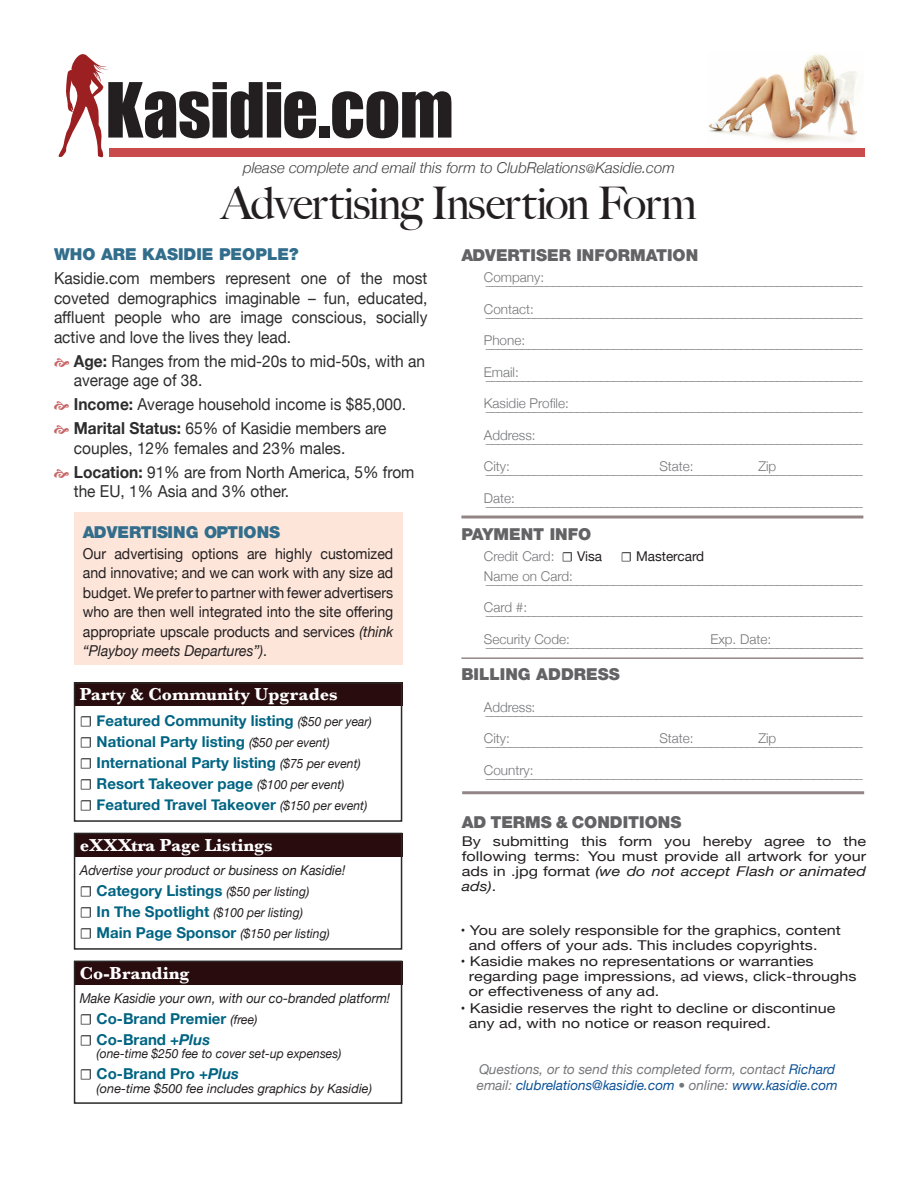
<style>
.page{position:relative;width:918px;height:1188px;background:#fff}
.page>*{position:absolute;margin:0;border:0;box-sizing:border-box;transform-origin:0 0}
.t1{font:500 45px "Big Caslon";letter-spacing:-.035em;color:#231f20}
.t2{font:700 18px "Baskerville";color:#fff}
.t3{font:16.5px/19.5px "Helvetica Neue";color:#2d2d2d;scale:.94 1}
.t4{font:900 16.5px "Helvetica Neue";color:#636366}
.t5{font:900 16.5px "Helvetica Neue";color:#326e8c}
.t6{font:700 15px "Helvetica Neue";color:#006482}
.t7{font:15px/19.5px "Helvetica Neue";color:#231f20;text-align:justify;scale:.94 1}
.t8{font:italic 300 15px "Helvetica Neue";color:#424242}
.t9{font:13.5px/28.5px "Helvetica Neue";color:#757679}
.t10{font:13.5px/15px "Helvetica Neue";color:#231f20;scale:.94 1}
.t11{font:300 13.5px "Helvetica Neue";color:#757679}
.t12{font:13.5px/15px "Helvetica Neue";color:#231f20;text-align:justify;scale:1.2 1}
.t13{font:italic 13.5px/16.2px "Helvetica Neue";color:#757679}
.t14{font:italic 13.5px "Helvetica Neue";color:#231f20;scale:.95 1}
.t15{font:13.5px "Helvetica Neue";color:#231f20}
.t16{font:italic 12.75px "Helvetica Neue";color:#231f20}
.s1{font-size:12px}
.s2{font-weight:700}
.s3{font-style:italic}
.s4{font-family:"Minion Pro";font-weight:400;color:#231f20}
.s5{font-weight:400;font-style:italic;font-size:12.75px;color:#231f20}
.s6{font-family:"Minion Pro";font-style:normal;font-size:15px}
.s7{font-weight:700;font-style:normal;font-size:15px;color:#006482}
.s8{font-weight:400;color:#231f20}
.s9{font-family:"Minion Pro"}
.s10{font-weight:300}
.s11{color:#0a5096}
</style>
<div class="page">
<div style="left:319px;top:126px;width:10px;height:12px;background:#231f20"></div>
<svg style="left:332px;top:91px;width:119px;height:47px"></svg>
<svg style="left:58px;top:54px;width:258px;height:104px"></svg>
<img style="left:709px;top:53px;width:148px;height:89px">
<div style="left:109px;top:148px;width:756px;height:9px;background:#c94b4b"></div>
<div style="left:74px;top:682px;width:328px;height:24px;background:#280c0e"></div>
<div style="left:74px;top:682px;width:328px;height:140px;border:2px solid #2a2928"></div>
<div style="left:74px;top:961px;width:328px;height:24px;background:#280c0e"></div>
<div style="left:74px;top:961px;width:328px;height:143px;border:2px solid #2a2928"></div>
<div style="left:74px;top:833px;width:328px;height:24px;background:#280c0e"></div>
<div style="left:74px;top:833px;width:328px;height:117px;border:2px solid #2a2928"></div>
<div style="left:74px;top:512px;width:328px;height:153px;background:#fde5da"></div>
<hr style="left:461px;top:516px;width:402px;height:3px;background:#280c0e">
<hr style="left:462px;top:791px;width:402px;height:3px;background:#280c0e">
<hr style="left:461px;top:657px;width:402px;height:2px;background:#280c0e">
<p class="t8" style="left:243px;top:156px;width:433px">please complete and email this form to ClubRelations<span class="s1">@</span>Kasidie.com</p>
<p class="t1" style="left:221px;top:166px;width:477px">Advertising Insertion Form</p>
<p class="t5" style="left:54px;top:245px;width:246px">WHO ARE KASIDIE PEOPLE?</p>
<p class="t3" style="left:54px;top:270px;width:399px;text-align:justify">Kasidie.com members represent one of the most coveted demographics imaginable – fun, educated, affluent people who are image conscious, socially active and love the lives they lead.</p>
<p class="t3" style="left:74px;top:352px;width:375px"><span class="s2">Age:</span> Ranges from the mid-20s to mid-50s, with an average age of 38.</p>
<p class="t3" style="left:74px;top:396px;width:355px"><span class="s2">Income:</span> Average household income is $85,000.</p>
<p class="t3" style="left:74px;top:420px;width:334px"><span class="s2">Marital Status:</span> 65% of Kasidie members are couples, 12% females and 23% males.</p>
<p class="t3" style="left:74px;top:463px;width:364px"><span class="s2">Location:</span> 91% are from North America, 5% from the EU, 1% Asia and 3% other.</p>
<p class="t4" style="left:461px;top:245px;width:238px">ADVERTISER INFORMATION</p>
<p class="t11" style="left:484px;top:266px;width:62px">Company:</p>
<p class="t9" style="left:486px;top:267px;width:379px">______________________________________________________________</p>
<p class="t11" style="left:484px;top:298px;width:52px">Contact:</p>
<p class="t9" style="left:486px;top:298px;width:379px">______________________________________________________________</p>
<p class="t11" style="left:484px;top:329px;width:43px">Phone:</p>
<p class="t9" style="left:486px;top:330px;width:379px">______________________________________________________________</p>
<p class="t11" style="left:484px;top:361px;width:37px">Email:</p>
<p class="t9" style="left:486px;top:361px;width:379px">______________________________________________________________</p>
<p class="t11" style="left:484px;top:392px;width:87px">Kasidie Profile:</p>
<p class="t9" style="left:486px;top:393px;width:379px">______________________________________________________________</p>
<p class="t11" style="left:484px;top:424px;width:53px">Address:</p>
<p class="t9" style="left:486px;top:424px;width:379px">______________________________________________________________</p>
<p class="t11" style="left:484px;top:455px;width:28px">City:</p>
<p class="t9" style="left:486px;top:456px;width:379px">______________________________________________________________</p>
<p class="t11" style="left:659px;top:455px;width:36px">State:</p>
<p class="t11" style="left:758px;top:455px;width:19px">Zip</p>
<p class="t11" style="left:484px;top:487px;width:33px">Date:</p>
<p class="t9" style="left:486px;top:487px;width:379px">______________________________________________________________</p>
<p class="t5" style="left:83px;top:522px;width:199px">ADVERTISING OPTIONS</p>
<p class="t7" style="left:83px;top:544px;width:332px">Our advertising options are highly customized and innovative; and we can work with any size ad budget. We prefer to partner with fewer advertisers who are then well integrated into the site offering appropriate upscale products and services <span class="s3">(think “Playboy meets Departures”)</span>.</p>
<p class="t2" style="left:80px;top:682px;width:259px">Party &amp; Community Upgrades</p>
<p class="t6" style="left:80px;top:709px;width:294px"><span class="s4">☐</span> Featured Community listing <span class="s5">($50 per year)</span></p>
<p class="t6" style="left:80px;top:730px;width:251px"><span class="s4">☐</span> National Party listing <span class="s5">($50 per event)</span></p>
<p class="t6" style="left:80px;top:751px;width:283px"><span class="s4">☐</span> International Party listing <span class="s5">($75 per event)</span></p>
<p class="t6" style="left:80px;top:772px;width:266px"><span class="s4">☐</span> Resort Takeover page <span class="s5">($100 per event)</span></p>
<p class="t6" style="left:80px;top:793px;width:289px"><span class="s4">☐</span> Featured Travel Takeover <span class="s5">($150 per event)</span></p>
<p class="t2" style="left:80px;top:832px;width:194px">eXXXtra Page Listings</p>
<p class="t14" style="left:80px;top:860px;width:281px">Advertise your product or business on Kasidie!</p>
<p class="t6" style="left:80px;top:879px;width:231px"><span class="s4">☐</span> Category Listings <span class="s5">($50 per listing)</span></p>
<p class="t16" style="left:80px;top:903px;width:225px"><span class="s6">☐</span> <span class="s7">In The Spotlight</span> ($100 per listing)</p>
<p class="t16" style="left:80px;top:924px;width:252px"><span class="s6">☐</span> <span class="s7">Main Page Sponsor</span> ($150 per listing)</p>
<p class="t2" style="left:80px;top:960px;width:111px">Co-Branding</p>
<p class="t14" style="left:80px;top:988px;width:328px">Make Kasidie your own, with our co-branded platform!</p>
<p class="t6" style="left:80px;top:1007px;width:179px"><span class="s4">☐</span> Co-Brand Premier <span class="s5">(free)</span></p>
<p class="t6" style="left:80px;top:1028px;width:132px"><span class="s4">☐</span> Co-Brand <span class="s3">+Plus</span></p>
<p class="t16" style="left:97px;top:1044px;width:246px">(one-time $250 fee to cover set-up expenses)</p>
<p class="t6" style="left:80px;top:1062px;width:161px"><span class="s4">☐</span> Co-Brand Pro <span class="s3">+Plus</span></p>
<p class="t16" style="left:97px;top:1079px;width:277px">(one-time $500 fee includes graphics by Kasidie)</p>
<p class="t4" style="left:461px;top:525px;width:131px">PAYMENT INFO</p>
<p class="t11" style="left:484px;top:546px;width:120px">Credit Card: <span class="s4">☐</span> <span class="s8">Visa</span></p>
<p class="t15" style="left:621px;top:547px;width:85px"><span class="s9">☐</span> Mastercard</p>
<p class="t11" style="left:484px;top:565px;width:91px">Name on Card:</p>
<p class="t9" style="left:486px;top:565px;width:379px">______________________________________________________________</p>
<p class="t11" style="left:484px;top:597px;width:45px">Card #:</p>
<p class="t9" style="left:486px;top:597px;width:379px">______________________________________________________________</p>
<p class="t11" style="left:484px;top:628px;width:88px">Security Code:</p>
<p class="t9" style="left:486px;top:628px;width:379px">______________________________________________________________</p>
<p class="t11" style="left:710px;top:628px;width:62px">Exp. Date:</p>
<p class="t4" style="left:461px;top:665px;width:160px">BILLING ADDRESS</p>
<p class="t11" style="left:484px;top:696px;width:53px">Address:</p>
<p class="t9" style="left:484px;top:696px;width:380px">______________________________________________________________<br><span class="s10">City:</span></p>
<p class="t9" style="left:486px;top:728px;width:379px">______________________________________________________________</p>
<p class="t11" style="left:659px;top:727px;width:36px">State:</p>
<p class="t11" style="left:758px;top:727px;width:19px">Zip</p>
<p class="t11" style="left:484px;top:759px;width:51px">Country:</p>
<p class="t9" style="left:486px;top:759px;width:379px">______________________________________________________________</p>
<p class="t4" style="left:462px;top:812px;width:221px">AD TERMS &amp; CONDITIONS</p>
<p class="t12" style="left:462px;top:835px;width:339px">By submitting this form you hereby agree to the following terms: You must provide all artwork for your ads in .jpg format <span class="s3">(we do not accept Flash or animated ads)</span>.</p>
<p class="t10" style="left:469px;top:923px;width:397px;text-indent:-8px">• You are solely responsible for the graphics, content and offers of your ads. This includes copyrights.</p>
<p class="t10" style="left:469px;top:955px;width:414px;text-indent:-8px">• Kasidie makes no representations or warranties regarding page impressions, ad views, click-throughs or effectiveness of any ad.</p>
<p class="t10" style="left:469px;top:1001px;width:392px;text-indent:-8px">• Kasidie reserves the right to decline or discontinue any ad, with no notice or reason required.</p>
<p class="t13" style="left:477px;top:1061px;width:362px">Questions, or to send this completed form, contact <span class="s11">Richard </span>email: <span class="s11">clubrelations@kasidie.com</span> • online: <span class="s11">www.kasidie.com</span></p>
</div>
